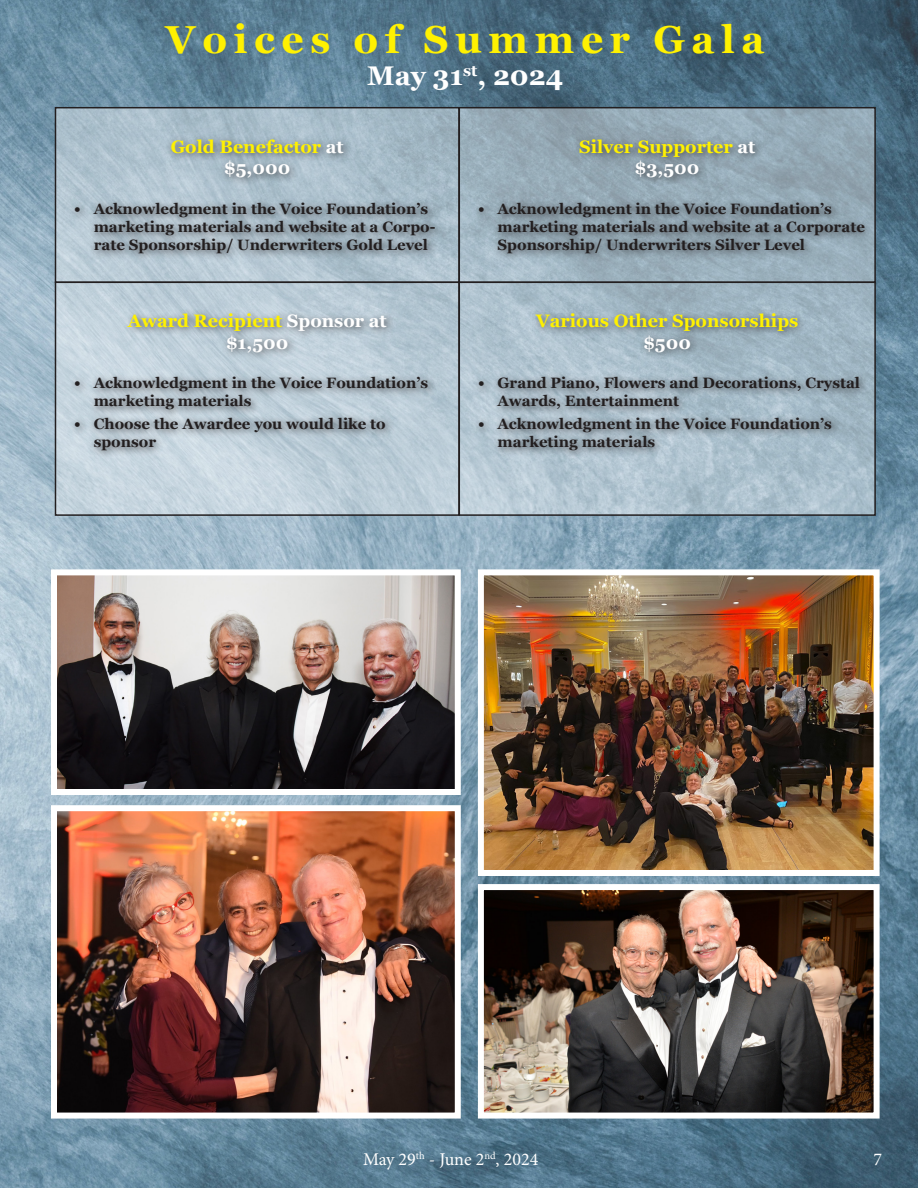
<style>
.page{position:relative;width:918px;height:1188px;background:#fff}
.page>*{position:absolute;margin:0;border:0;box-sizing:border-box;transform-origin:0 0}
.Paragraph_Style_1{font:700 39px "Georgia";letter-spacing:.17em;color:#fff101}
.Paragraph_Style_1-2{font:700 27px "Georgia";color:#fff}
.Paragraph_Style_1-3{font:700 18px "Georgia";color:#fff101}
.Paragraph_Style_1-4{font:700 18px "Georgia";color:#fff}
.t1{font:18px "Minion Pro";color:#fff}
.t2{font:700 15px/18px "Georgia";color:#231f20}
.s1{color:#fff}
</style>
<div class="page">
<img style="left:0;top:0;width:918px;height:1188px">
<svg style="left:58px;top:110px;width:399px;height:170px;fill:#adc1ce"></svg>
<div style="left:70px;top:134px;width:374px;height:129px;background:#231f20;opacity:.75"></div>
<div style="left:55px;top:107px;width:405px;height:176px;border:2px solid #231f20"></div>
<svg style="left:58px;top:285px;width:399px;height:228px;fill:#c0d1db"></svg>
<div style="left:70px;top:308px;width:367px;height:153px;background:#231f20;opacity:.75"></div>
<div style="left:55px;top:282px;width:405px;height:234px;border:2px solid #231f20"></div>
<svg style="left:462px;top:110px;width:411px;height:170px;fill:#99afbb"></svg>
<div style="left:473px;top:133px;width:401px;height:130px;background:#231f20;opacity:.75"></div>
<div style="left:459px;top:107px;width:417px;height:176px;border:2px solid #231f20"></div>
<svg style="left:462px;top:285px;width:411px;height:228px"></svg>
<div style="left:473px;top:308px;width:396px;height:152px;background:#231f20;opacity:.75"></div>
<div style="left:459px;top:282px;width:417px;height:234px;border:2px solid #231f20"></div>
<img style="left:58px;top:576px;width:396px;height:212px">
<div style="left:51px;top:569px;width:410px;height:226px;border:6px solid #fff"></div>
<img style="left:58px;top:812px;width:396px;height:300px">
<div style="left:51px;top:805px;width:410px;height:314px;border:6px solid #fff"></div>
<img style="left:485px;top:576px;width:388px;height:293px">
<div style="left:478px;top:569px;width:402px;height:307px;border:6px solid #fff"></div>
<img style="left:485px;top:891px;width:388px;height:221px">
<div style="left:478px;top:884px;width:402px;height:235px;border:6px solid #fff"></div>
<p class="Paragraph_Style_1" style="left:166px;top:10px;width:600px">Voices of Summer Gala</p>
<p class="Paragraph_Style_1-2" style="left:367px;top:56px;width:198px">May 31<sup>st</sup>, 2024</p>
<p class="Paragraph_Style_1-3" style="left:171px;top:133px;width:175px">Gold Benefactor <span class="s1">at</span></p>
<p class="Paragraph_Style_1-4" style="left:224px;top:154px;width:68px">$5,000</p>
<p class="t2" style="left:94px;top:199px;width:343px;text-indent:-20px">• Acknowledgment in the Voice Foundation’s marketing materials and website at a Corpo&shy;rate Sponsorship/ Underwriters Gold Level</p>
<p class="Paragraph_Style_1-3" style="left:128px;top:307px;width:260px">Award Recipient <span class="s1">Sponsor at</span></p>
<p class="Paragraph_Style_1-4" style="left:226px;top:329px;width:64px">$1,500</p>
<p class="t2" style="left:94px;top:373px;width:336px;text-indent:-20px">• Acknowledgment in the Voice Foundation’s marketing materials</p>
<p class="t2" style="left:94px;top:414px;width:293px;text-indent:-20px">• Choose the Awardee you would like to sponsor</p>
<p class="Paragraph_Style_1-3" style="left:579px;top:133px;width:178px">Silver Supporter <span class="s1">at</span></p>
<p class="Paragraph_Style_1-4" style="left:635px;top:154px;width:66px">$3,500</p>
<p class="t2" style="left:498px;top:199px;width:369px;text-indent:-20px">• Acknowledgment in the Voice Foundation’s marketing materials and website at a Corporate<br>Sponsorship/ Underwriters Silver Level</p>
<p class="Paragraph_Style_1-3" style="left:536px;top:307px;width:264px">Various Other Sponsorships</p>
<p class="Paragraph_Style_1-4" style="left:643px;top:329px;width:49px">$500</p>
<p class="t2" style="left:498px;top:373px;width:364px;text-indent:-20px">• Grand Piano, Flowers and Decorations, Crystal<br>Awards, Entertainment</p>
<p class="t2" style="left:498px;top:414px;width:336px;text-indent:-20px">• Acknowledgment in the Voice Foundation’s marketing materials</p>
<p class="t1" style="left:363px;top:1147px;width:177px">May 29<sup>th</sup> - June 2<sup>nd</sup>, 2024</p>
<p class="t1" style="left:873px;top:1147px;width:10px">7</p>
</div>
